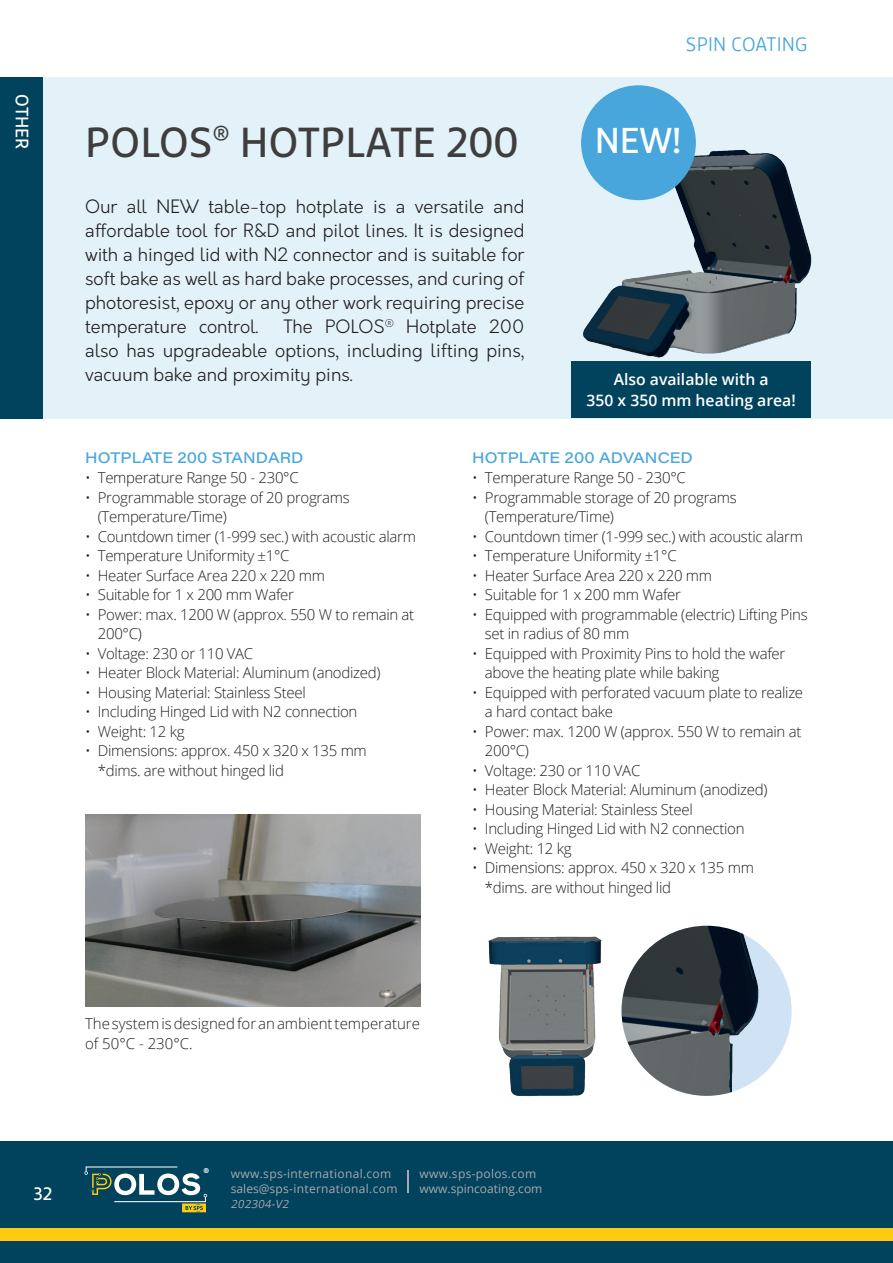
<style>
.page{position:relative;width:893px;height:1263px;background:#fff}
.page>*{position:absolute;margin:0;border:0;box-sizing:border-box;transform-origin:0 0}
.t1{font:42px "Marselis Pro";letter-spacing:.01em;color:#3e3e3f}
.source{font:36px "Marselis Pro";color:#fff}
.t2{font:300 19.5px "Marselis Pro";letter-spacing:.01em;color:#48a6dc}
.Intro{font:300 18px/24px "Orkney";color:#231f20;text-align:justify}
.t3{font:18px "Marselis Pro";color:#fff}
.Bodytekst_zwart{font:600 15.75px "Open Sans";color:#fff}
.bullets{font:300 15px/19.5px "Open Sans";letter-spacing:-.02em;color:#231f20}
.bullets-2{font:300 15px/19.5px "Open Sans";color:#231f20}
.t4{font:15px "Acumin Variable Concept";color:#48a6dc}
.t5{font:12px/15px "Open Sans";letter-spacing:.025em;color:#a8a9ad}
.t6{font:12px/15px "Open Sans";color:#a8a9ad}
.t7{font:italic 11.25px "Open Sans";color:#a8a9ad}
.t8{font:700 6.9px "Nexa";color:#fff}
</style>
<div class="page">
<div style="left:0;top:77px;width:893px;height:342px;background:#e3f1f9"></div>
<hr style="left:892px;top:77px;width:1px;height:342px;background:#48a6dc">
<div style="left:0;top:1141px;width:893px;height:122px;background:#01425c"></div>
<div style="left:0;top:1228px;width:893px;height:12px;background:#fecb10"></div>
<svg style="left:84px;top:1166px;width:123px;height:46px"></svg>
<div style="left:0;top:77px;width:43px;height:342px;background:#01425c"></div>
<svg style="left:408px;top:1170px;width:1px;height:23px"></svg>
<img style="left:85px;top:814px;width:335px;height:193px">
<img style="left:581px;top:117px;width:231px;height:241px">
<div style="left:581px;top:85px;width:115px;height:115px;background:#48a6dc;border-radius:50%"></div>
<img style="left:488px;top:936px;width:148px;height:160px">
<img style="left:621px;top:926px;width:171px;height:170px;border-radius:85px">
<div style="left:571px;top:361px;width:240px;height:57px;background:#01425c"></div>
<p class="t3" style="left:33px;top:94px;width:57px;rotate:90deg">OTHER</p>
<p class="t1" style="left:85px;top:116px;width:435px">POLOS<sup>®</sup> HOTPLATE 200</p>
<p class="Intro" style="left:85px;top:195px;width:441px">Our all NEW table-top hotplate is a versatile and affordable tool for R&amp;D and pilot lines. It is designed with a hinged lid with N2 connector and is suitable for soft bake as well as hard bake processes, and curing of photoresist, epoxy or any other work requiring precise temperature control.</p>
<p class="Intro" style="left:85px;top:315px;width:441px;text-indent:198px">The POLOS<sup>®</sup> Hotplate 200 also has upgradeable options, including lifting pins, vacuum bake and proximity pins.</p>
<h3 class="t2" style="left:686px;top:33px;width:123px">SPIN COATING</h3>
<p class="source" style="left:595px;top:119px;width:88px">NEW!</p>
<p class="Bodytekst_zwart" style="left:614px;top:369px;width:156px">Also available with a</p>
<p class="Bodytekst_zwart" style="left:586px;top:389px;width:211px">350 x 350 mm heating area!</p>
<p class="t4" style="left:85px;top:447px;width:220px">HOTPLATE 200 STANDARD</p>
<p class="bullets" style="left:85px;top:467px;width:215px">• Temperature Range 50 - 230°C</p>
<p class="bullets" style="left:98px;top:487px;width:253px;text-indent:-13px">• Programmable storage of 20 programs (Temperature/Time)</p>
<p class="bullets" style="left:85px;top:526px;width:332px">• Countdown timer (1-999 sec.) with acoustic alarm</p>
<p class="bullets" style="left:85px;top:545px;width:206px">• Temperature Uniformity ±1°C</p>
<p class="bullets" style="left:85px;top:565px;width:241px">• Heater Surface Area 220 x 220 mm</p>
<p class="bullets" style="left:85px;top:584px;width:210px">• Suitable for 1 x 200 mm Wafer</p>
<p class="bullets" style="left:98px;top:604px;width:318px;text-indent:-13px">• Power: max. 1200 W (approx. 550 W to remain at<br>200°C)</p>
<p class="bullets" style="left:85px;top:643px;width:170px">• Voltage: 230 or 110 VAC</p>
<p class="bullets" style="left:85px;top:662px;width:297px">• Heater Block Material: Aluminum (anodized)</p>
<p class="bullets" style="left:85px;top:682px;width:222px">• Housing Material: Stainless Steel</p>
<p class="bullets" style="left:85px;top:701px;width:274px">• Including Hinged Lid with N2 connection</p>
<p class="bullets" style="left:85px;top:721px;width:101px">• Weight: 12 kg</p>
<p class="bullets" style="left:98px;top:740px;width:271px;text-indent:-13px">• Dimensions: approx. 450 x 320 x 135 mm *dims. are without hinged lid</p>
<p class="t4" style="left:472px;top:447px;width:222px">HOTPLATE 200 ADVANCED</p>
<p class="bullets" style="left:472px;top:467px;width:215px">• Temperature Range 50 - 230°C</p>
<p class="bullets" style="left:485px;top:487px;width:253px;text-indent:-13px">• Programmable storage of 20 programs (Temperature/Time)</p>
<p class="bullets" style="left:472px;top:526px;width:332px">• Countdown timer (1-999 sec.) with acoustic alarm</p>
<p class="bullets" style="left:472px;top:545px;width:206px">• Temperature Uniformity ±1°C</p>
<p class="bullets" style="left:472px;top:565px;width:241px">• Heater Surface Area 220 x 220 mm</p>
<p class="bullets" style="left:472px;top:584px;width:210px">• Suitable for 1 x 200 mm Wafer</p>
<p class="bullets" style="left:485px;top:604px;width:324px;text-indent:-13px">• Equipped with programmable (electric) Lifting Pins set in radius of 80 mm</p>
<p class="bullets" style="left:485px;top:643px;width:302px;text-indent:-13px">• Equipped with Proximity Pins to hold the wafer above the heating plate while baking</p>
<p class="bullets" style="left:485px;top:682px;width:320px;text-indent:-13px">• Equipped with perforated vacuum plate to realize a hard contact bake</p>
<p class="bullets" style="left:485px;top:721px;width:318px;text-indent:-13px">• Power: max. 1200 W (approx. 550 W to remain at<br>200°C)</p>
<p class="bullets" style="left:472px;top:760px;width:170px">• Voltage: 230 or 110 VAC</p>
<p class="bullets" style="left:472px;top:779px;width:297px">• Heater Block Material: Aluminum (anodized)</p>
<p class="bullets" style="left:472px;top:799px;width:222px">• Housing Material: Stainless Steel</p>
<p class="bullets" style="left:472px;top:818px;width:274px">• Including Hinged Lid with N2 connection</p>
<p class="bullets" style="left:472px;top:838px;width:101px">• Weight: 12 kg</p>
<p class="bullets" style="left:485px;top:857px;width:271px;text-indent:-13px">• Dimensions: approx. 450 x 320 x 135 mm *dims. are without hinged lid</p>
<p class="bullets-2" style="left:85px;top:1013px;width:336px">The system is designed for an ambient temperature of 50°C - 230°C.</p>
<p class="t3" style="left:34px;top:1183px;width:21px">32</p>
<p class="t8" style="left:203px;top:1166px;width:8px">®</p>
<p class="t5" style="left:231px;top:1166px;width:168px">www.sps-international.com sales@sps-international.com</p>
<p class="t7" style="left:231px;top:1196px;width:62px">202304-V2</p>
<p class="t6" style="left:420px;top:1166px;width:124px">www.sps-polos.com www.spincoating.com</p>
</div>
